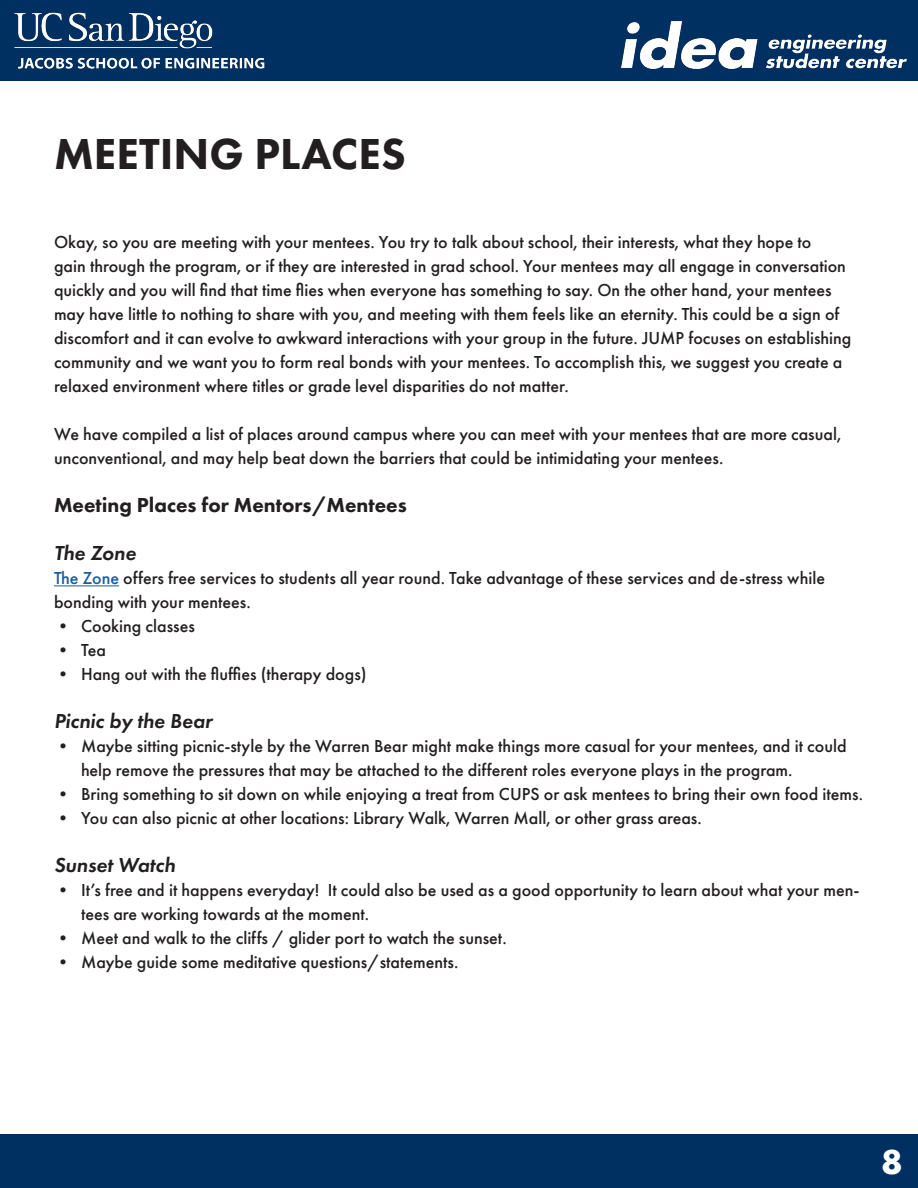
<style>
.page{position:relative;width:918px;height:1188px;background:#fff}
.page>*{position:absolute;margin:0;border:0;box-sizing:border-box;transform-origin:0 0}
.t1{font:800 45px "Futura PT";color:#231f20}
.t2{font:700 36px "Futura PT";color:#fff}
.t3{font:italic 600 21px "Futura PT";color:#231f20}
.t4{font:800 21px "Futura PT";color:#231f20}
.t5{font:500 18px/24px "Futura PT";color:#231f20}
.s1{color:#175d9e}
</style>
<div class="page">
<div style="left:0;top:0;width:918px;height:81px;background:#003062"></div>
<img style="left:14px;top:12px;width:251px;height:57px">
<img style="left:621px;top:22px;width:286px;height:47px">
<div style="left:0;top:1134px;width:918px;height:54px;background:#003062"></div>
<hr style="left:54px;top:585px;width:65px;height:1px;background:#175d9e">
<p class="t1" style="left:54px;top:126px;width:353px">MEETING PLACES</p>
<p class="t5" style="left:54px;top:230px;width:799px">Okay, so you are meeting with your mentees. You try to talk about school, their interests, what they hope to<br>gain through the program, or if they are interested in grad school. Your mentees may all engage in conversation quickly and you will find that time flies when everyone has something to say. On the other hand, your mentees may have little to nothing to share with you, and meeting with them feels like an eternity. This could be a sign of discomfort and it can evolve to awkward interactions with your group in the future. JUMP focuses on establishing community and we want you to form real bonds with your mentees. To accomplish this, we suggest you create a relaxed environment where titles or grade level disparities do not matter.</p>
<p class="t5" style="left:54px;top:422px;width:789px">We have compiled a list of places around campus where you can meet with your mentees that are more casual, unconventional, and may help beat down the barriers that could be intimidating your mentees.</p>
<p class="t4" style="left:54px;top:492px;width:354px">Meeting Places for Mentors/Mentees</p>
<p class="t3" style="left:54px;top:540px;width:84px">The Zone</p>
<p class="t5" style="left:54px;top:566px;width:773px"><span class="s1">The Zone</span> offers free services to students all year round. Take advantage of these services and de-stress while bonding with your mentees.</p>
<p class="t5" style="left:54px;top:614px;width:142px">• Cooking classes</p>
<p class="t5" style="left:54px;top:638px;width:54px">• Tea</p>
<p class="t5" style="left:54px;top:662px;width:314px">• Hang out with the fluffies (therapy dogs)</p>
<p class="t3" style="left:54px;top:708px;width:160px">Picnic by the Bear</p>
<p class="t5" style="left:81px;top:734px;width:767px;text-indent:-27px">• Maybe sitting picnic-style by the Warren Bear might make things more casual for your mentees, and it could help remove the pressures that may be attached to the different roles everyone plays in the program.</p>
<p class="t5" style="left:54px;top:782px;width:810px">• Bring something to sit down on while enjoying a treat from CUPS or ask mentees to bring their own food items.</p>
<p class="t5" style="left:54px;top:806px;width:649px">• You can also picnic at other locations: Library Walk, Warren Mall, or other grass areas.</p>
<p class="t3" style="left:54px;top:852px;width:123px">Sunset Watch</p>
<p class="t5" style="left:81px;top:878px;width:780px;text-indent:-27px">• It’s free and it happens everyday! It could also be used as a good opportunity to learn about what your men&shy;tees are working towards at the moment.</p>
<p class="t5" style="left:54px;top:926px;width:454px">• Meet and walk to the cliffs / glider port to watch the sunset.</p>
<p class="t5" style="left:54px;top:950px;width:406px">• Maybe guide some meditative questions/statements.</p>
<p class="t2" style="left:881px;top:1139px;width:23px">8</p>
</div>
